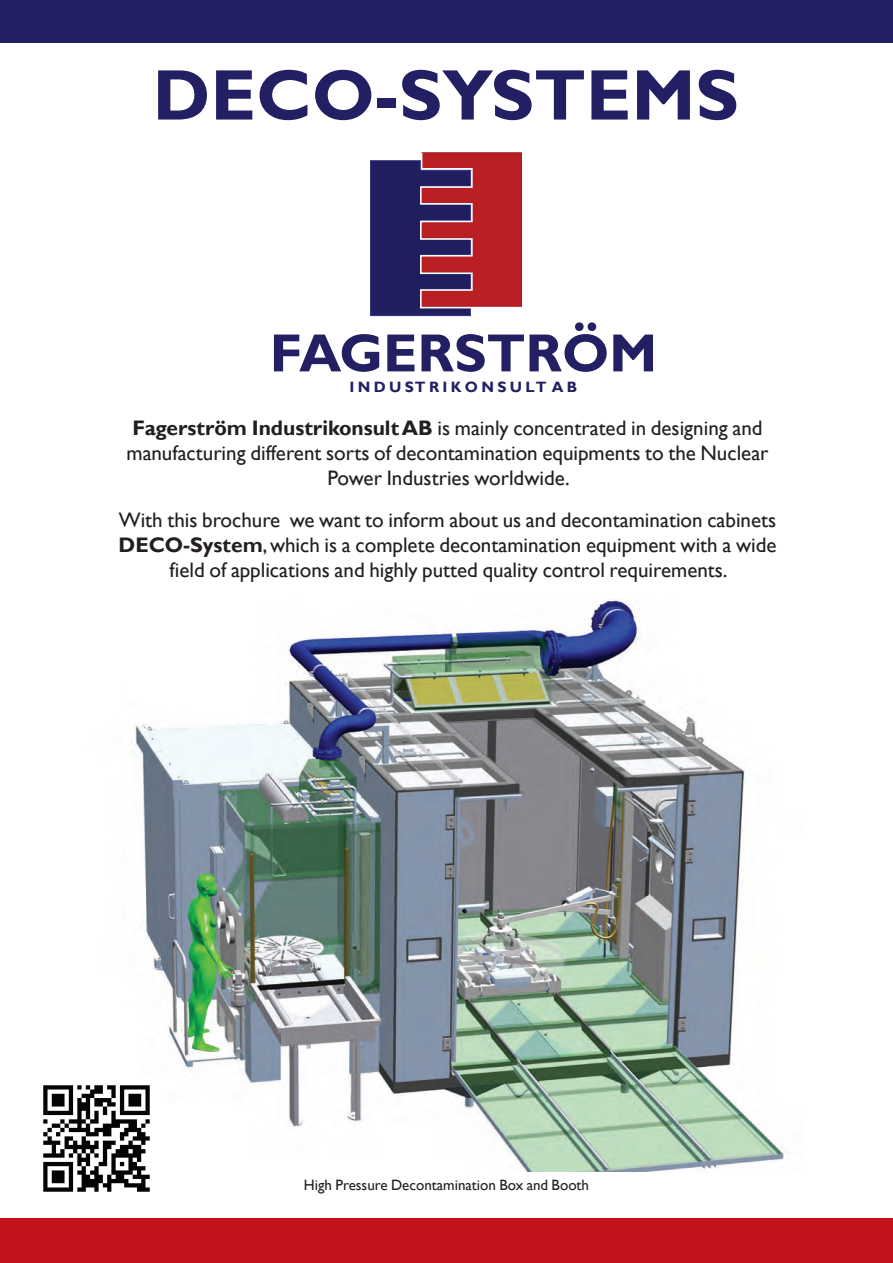
<style>
.page{position:relative;width:893px;height:1263px;background:#fff}
.page>*{position:absolute;margin:0;border:0;box-sizing:border-box;transform-origin:0 0}
.t1{font:700 72px "Gill Sans";color:#222062}
.t2{font:700 54px "Gill Sans";color:#222062}
.t3{font:21px/25.2px "Gill Sans";color:#231f20;text-align:center}
.t4{font:15px "Gill Sans";color:#231f20}
.t5{font:700 15px "Gill Sans";color:#222062}
.s1{font-weight:700}
</style>
<div class="page">
<div style="left:0;top:0;width:893px;height:43px;background:#222062"></div>
<div style="left:0;top:1219px;width:893px;height:44px;background:#c4121a"></div>
<svg style="left:370px;top:152px;width:152px;height:164px;background:#783050"></svg>
<img style="left:132px;top:600px;width:657px;height:571px">
<img style="left:43px;top:1081px;width:111px;height:111px">
<h1 class="t1" style="left:153px;top:52px;width:588px">DECO-SYSTEMS</h1>
<h2 class="t2" style="left:270px;top:321px;width:389px">FAGERSTRÖM</h2>
<p class="t5" style="left:349px;top:378px;width:229px">I N D U S T R I K O N S U L T A B</p>
<p class="t3" style="left:126px;top:415px;width:644px"><span class="s1">Fagerström Industrikonsult AB</span> is mainly concentrated in designing and manufacturing different sorts of decontamination equipments to the Nuclear<br>Power Industries worldwide.</p>
<p class="t3" style="left:119px;top:507px;width:660px">With this brochure we want to inform about us and decontamination cabinets<br><span class="s1">DECO-System</span>, which is a complete decontamination equipment with a wide field of applications and highly putted quality control requirements.</p>
<p class="t4" style="left:304px;top:1177px;width:287px">High Pressure Decontamination Box and Booth</p>
</div>
